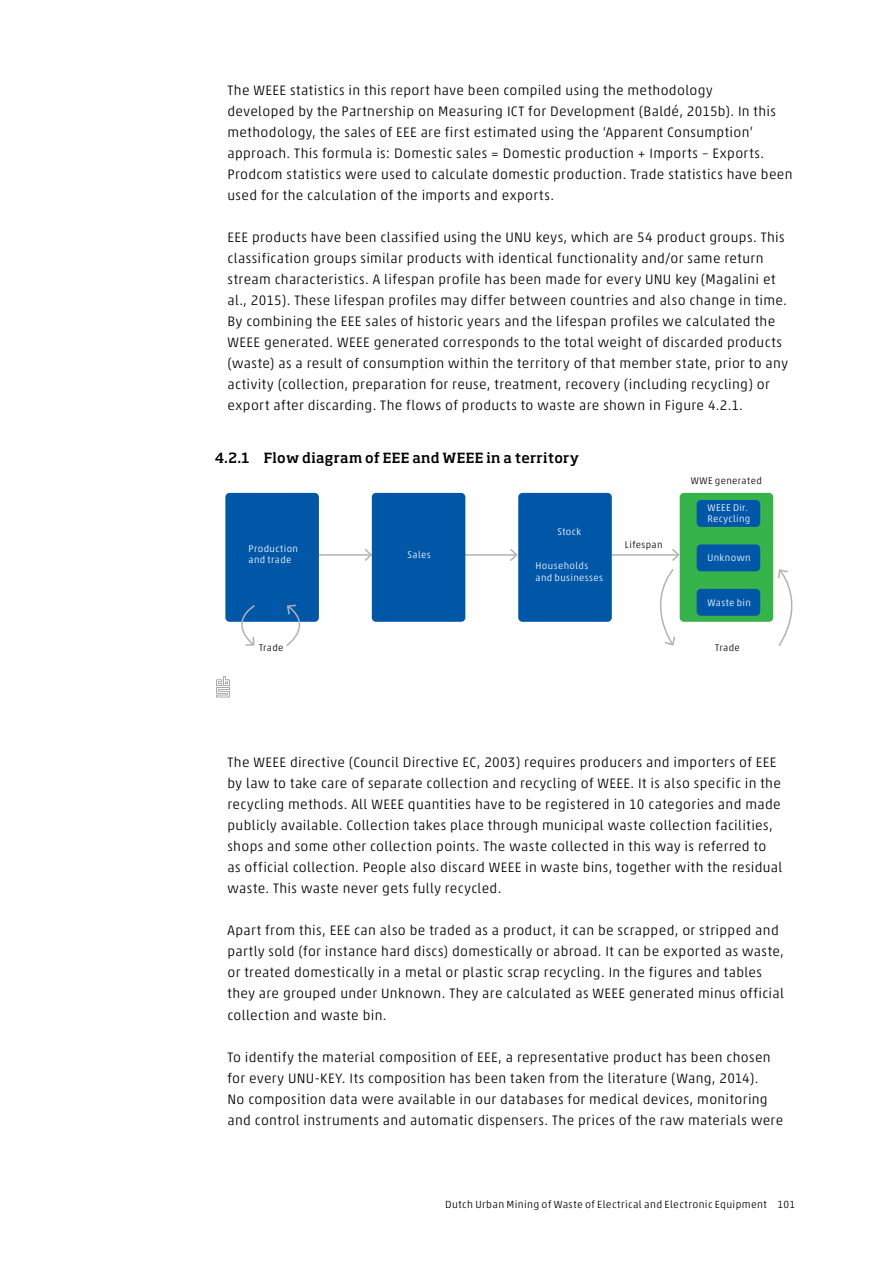
<style>
.page{position:relative;width:893px;height:1263px;background:#fff}
.page>*{position:absolute;margin:0;border:0;box-sizing:border-box;transform-origin:0 0}
.P_first{font:300 13.8px/21px "Akko Pro";letter-spacing:.025em;color:#000}
.t1{font:500 13.8px "Soho Pro";letter-spacing:.02em;color:#000}
.PaginaVoettekstRech{font:300 10.5px "Akko Pro";letter-spacing:.035em;color:#000}
.t2{font:300 9.75px/11.7px "Akko Pro";letter-spacing:.04em;color:#fff}
.t3{font:300 9.75px "Akko Pro";letter-spacing:.04em;color:#000}
</style>
<div class="page">
<svg style="left:216px;top:676px;width:14px;height:21px"></svg>
<hr style="left:318px;top:554px;width:53px;height:2px;background:#b2b2b5">
<svg style="left:365px;top:549px;width:7px;height:12px"></svg>
<hr style="left:465px;top:554px;width:51px;height:2px;background:#b2b2b5">
<svg style="left:510px;top:549px;width:8px;height:12px"></svg>
<hr style="left:610px;top:554px;width:68px;height:2px;background:#b2b2b5">
<svg style="left:672px;top:549px;width:8px;height:12px"></svg>
<div style="left:225px;top:493px;width:94px;height:129px;background:#0057a8;border-radius:4px"></div>
<div style="left:372px;top:493px;width:93px;height:129px;background:#0057a8;border-radius:4px"></div>
<div style="left:518px;top:493px;width:94px;height:129px;background:#0057a8;border-radius:4px"></div>
<div style="left:680px;top:493px;width:93px;height:129px;background:#36b449;border-radius:4px"></div>
<div style="left:697px;top:500px;width:63px;height:27px;background:#0057a8;border-radius:4px"></div>
<div style="left:697px;top:544px;width:63px;height:27px;background:#0057a8;border-radius:4px"></div>
<div style="left:697px;top:589px;width:63px;height:27px;background:#0057a8;border-radius:4px"></div>
<svg style="left:227px;top:605px;width:29px;height:41px"></svg>
<svg style="left:285px;top:604px;width:26px;height:42px"></svg>
<svg style="left:660px;top:569px;width:15px;height:77px"></svg>
<svg style="left:778px;top:569px;width:15px;height:77px"></svg>
<p class="P_first" style="left:227px;top:80px;width:567px">The WEEE statistics in this report have been compiled using the methodology<br>developed by the Partnership on Measuring ICT for Development (Baldé, 2015b). In this methodology, the sales of EEE are first estimated using the ‘Apparent Consumption’ approach. This formula is: Domestic sales = Domestic production + Imports – Exports.<br>Prodcom statistics were used to calculate domestic production. Trade statistics have been used for the calculation of the imports and exports.</p>
<p class="P_first" style="left:227px;top:227px;width:561px">EEE products have been classified using the UNU keys, which are 54 product groups. This classification groups similar products with identical functionality and/or same return stream characteristics. A lifespan profile has been made for every UNU key (Magalini et al., 2015). These lifespan profiles may differ between countries and also change in time.</p>
<p class="P_first" style="left:227px;top:311px;width:562px">By combining the EEE sales of historic years and the lifespan profiles we calculated the WEEE generated. WEEE generated corresponds to the total weight of discarded products (waste) as a result of consumption within the territory of that member state, prior to any activity (collection, preparation for reuse, treatment, recovery (including recycling) or export after discarding. The flows of products to waste are shown in Figure 4.2.1.</p>
<p class="t1" style="left:215px;top:448px;width:366px">4.2.1 Flow diagram of EEE and WEEE in a territory</p>
<p class="t2" style="left:249px;top:542px;width:51px">Production and trade</p>
<p class="t2" style="left:408px;top:548px;width:25px">Sales</p>
<p class="t2" style="left:558px;top:525px;width:25px">Stock</p>
<p class="t2" style="left:536px;top:559px;width:69px">Households and businesses</p>
<p class="t3" style="left:625px;top:539px;width:39px">Lifespan</p>
<p class="t3" style="left:691px;top:475px;width:73px">WWE generated</p>
<p class="t2" style="left:707px;top:501px;width:44px">WEEE Dir.<br>Recycling</p>
<p class="t2" style="left:707px;top:551px;width:45px">Unknown</p>
<p class="t2" style="left:707px;top:596px;width:45px">Waste bin</p>
<p class="t3" style="left:259px;top:641px;width:26px">Trade</p>
<p class="t3" style="left:715px;top:641px;width:26px">Trade</p>
<p class="P_first" style="left:227px;top:752px;width:556px">The WEEE directive (Council Directive EC, 2003) requires producers and importers of EEE by law to take care of separate collection and recycling of WEEE. It is also specific in the recycling methods. All WEEE quantities have to be registered in 10 categories and made publicly available. Collection takes place through municipal waste collection facilities, shops and some other collection points. The waste collected in this way is referred to as official collection. People also discard WEEE in waste bins, together with the residual waste. This waste never gets fully recycled.</p>
<p class="P_first" style="left:227px;top:920px;width:558px">Apart from this, EEE can also be traded as a product, it can be scrapped, or stripped and partly sold (for instance hard discs) domestically or abroad. It can be exported as waste, or treated domestically in a metal or plastic scrap recycling. In the figures and tables they are grouped under Unknown. They are calculated as WEEE generated minus official collection and waste bin.</p>
<p class="P_first" style="left:227px;top:1046px;width:557px">To identify the material composition of EEE, a representative product has been chosen for every UNU-KEY. Its composition has been taken from the literature (Wang, 2014).<br>No composition data were available in our databases for medical devices, monitoring and control instruments and automatic dispensers. The prices of the raw materials were</p>
<p class="PaginaVoettekstRech" style="left:445px;top:1198px;width:351px">Dutch Urban Mining of Waste of Electrical and Electronic Equipment 101</p>
</div>
